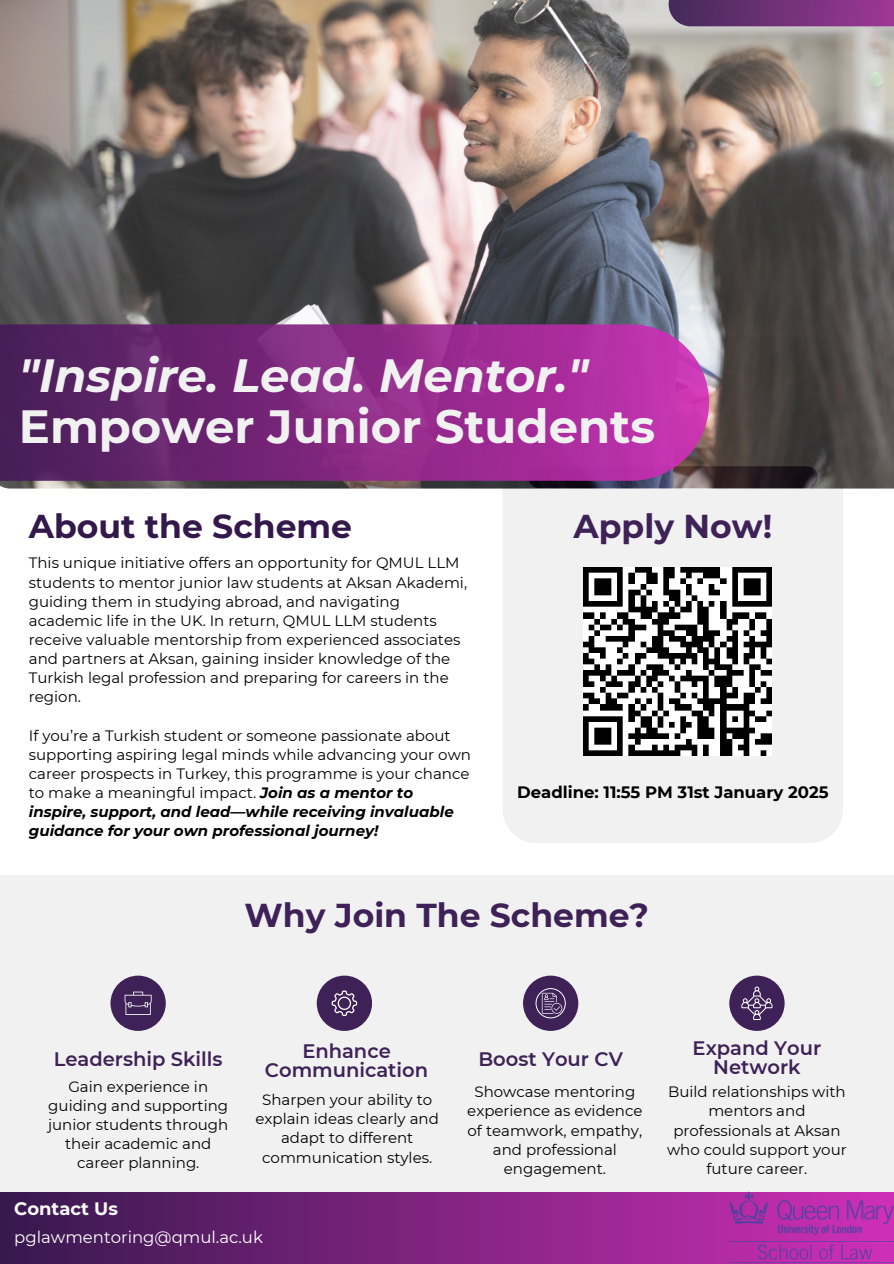
<style>
.page{position:relative;width:894px;height:1264px;background:#fff}
.page>*{position:absolute;margin:0;border:0;box-sizing:border-box;transform-origin:0 0}
.t1{font:italic 700 46.5px/50.7px "Montserrat";color:#f1f1f1}
.t2{font:700 33px "Montserrat";color:#3e2157}
.t3{font:700 33px "Montserrat";color:#33184b}
.t4{font:600 19.5px/19.2px "Montserrat";color:#3e2157;text-align:center}
.t5{font:700 18px "Montserrat";color:#fafafa}
.t6{font:700 16.5px "Montserrat";color:#000}
.t7{font:16.5px "Montserrat";color:#fff}
.t8{font:15px/19.2px "Montserrat";color:#000;text-align:center}
.s1{font-style:normal}
.s2{font-weight:700;font-style:italic}
</style>
<div class="page">
<svg style="left:0;top:1191px;width:893px;height:72px;background:#76247a"></svg>
<div style="left:502px;top:488px;width:340px;height:355px;background:#f1f1f1"></div>
<img style="left:0;top:0;width:893px;height:488px">
<div style="left:0;top:875px;width:893px;height:316px;background:#f1f1f1"></div>
<svg style="left:0;top:324px;width:709px;height:157px;background:#872c84"></svg>
<div style="left:668px;top:0;width:225px;height:26px;background:linear-gradient(to right,#4b345f,#9a3394)"></div>
<div style="left:729px;top:975px;width:55px;height:55px;background:#3e2157;border-radius:50%"></div>
<div style="left:523px;top:975px;width:55px;height:55px;background:#3e2157;border-radius:50%"></div>
<div style="left:316px;top:975px;width:56px;height:55px;background:#3e2157;border-radius:50%"></div>
<svg style="left:331px;top:990px;width:26px;height:26px"></svg>
<div style="left:110px;top:975px;width:56px;height:55px;background:#3e2157;border-radius:50%"></div>
<svg style="left:124px;top:991px;width:27px;height:23px"></svg>
<img style="left:583px;top:567px;width:188px;height:188px">
<svg style="left:535px;top:988px;width:30px;height:30px"></svg>
<svg style="left:741px;top:986px;width:31px;height:34px"></svg>
<img style="left:729px;top:1191px;width:164px;height:71px">
<p class="t1" style="left:19px;top:350px;width:637px">"Inspire. Lead. Mentor."<br><span class="s1">Empower Junior Students</span></p>
<p class="t3" style="left:29px;top:506px;width:324px">About the Scheme</p>
<p class="t8" style="left:29px;top:553px;width:439px;text-align:left">This unique initiative offers an opportunity for QMUL LLM students to mentor junior law students at Aksan Akademi, guiding them in studying abroad, and navigating academic life in the UK. In return, QMUL LLM students receive valuable mentorship from experienced associates and partners at Aksan, gaining insider knowledge of the Turkish legal profession and preparing for careers in the region.</p>
<h3 class="t8" style="left:29px;top:725px;width:443px;text-align:left">If you’re a Turkish student or someone passionate about supporting aspiring legal minds while advancing your own career prospects in Turkey, this programme is your chance to make a meaningful impact. <span class="s2">Join as a mentor to inspire, support, and lead—while receiving invaluable guidance for your own professional journey!</span></h3>
<p class="t2" style="left:573px;top:506px;width:200px">Apply Now!</p>
<h3 class="t6" style="left:517px;top:781px;width:313px">Deadline: 11:55 PM 31st January 2025</h3>
<h3 class="t2" style="left:244px;top:895px;width:406px">Why Join The Scheme?</h3>
<p class="t4" style="left:54px;top:1049px;width:170px">Leadership Skills</p>
<h2 class="t8" style="left:48px;top:1076px;width:182px">Gain experience in guiding and supporting junior students through their academic and career planning.</h2>
<h1 class="t5" style="left:14px;top:1197px;width:105px">Contact Us</h1>
<p class="t4" style="left:265px;top:1041px;width:165px">Enhance<br>Communication</p>
<p class="t8" style="left:255px;top:1090px;width:185px">Sharpen your ability to explain ideas clearly and adapt to different communication styles.</p>
<p class="t7" style="left:14px;top:1227px;width:250px">pglawmentoring@qmul.ac.uk</p>
<h4 class="t4" style="left:478px;top:1049px;width:146px">Boost Your CV</h4>
<h2 class="t8" style="left:467px;top:1082px;width:177px">Showcase mentoring experience as evidence of teamwork, empathy, and professional engagement.</h2>
<p class="t4" style="left:692px;top:1037px;width:130px">Expand Your<br>Network</p>
<p class="t8" style="left:667px;top:1082px;width:181px">Build relationships with mentors and professionals at Aksan who could support your future career.</p>
</div>
